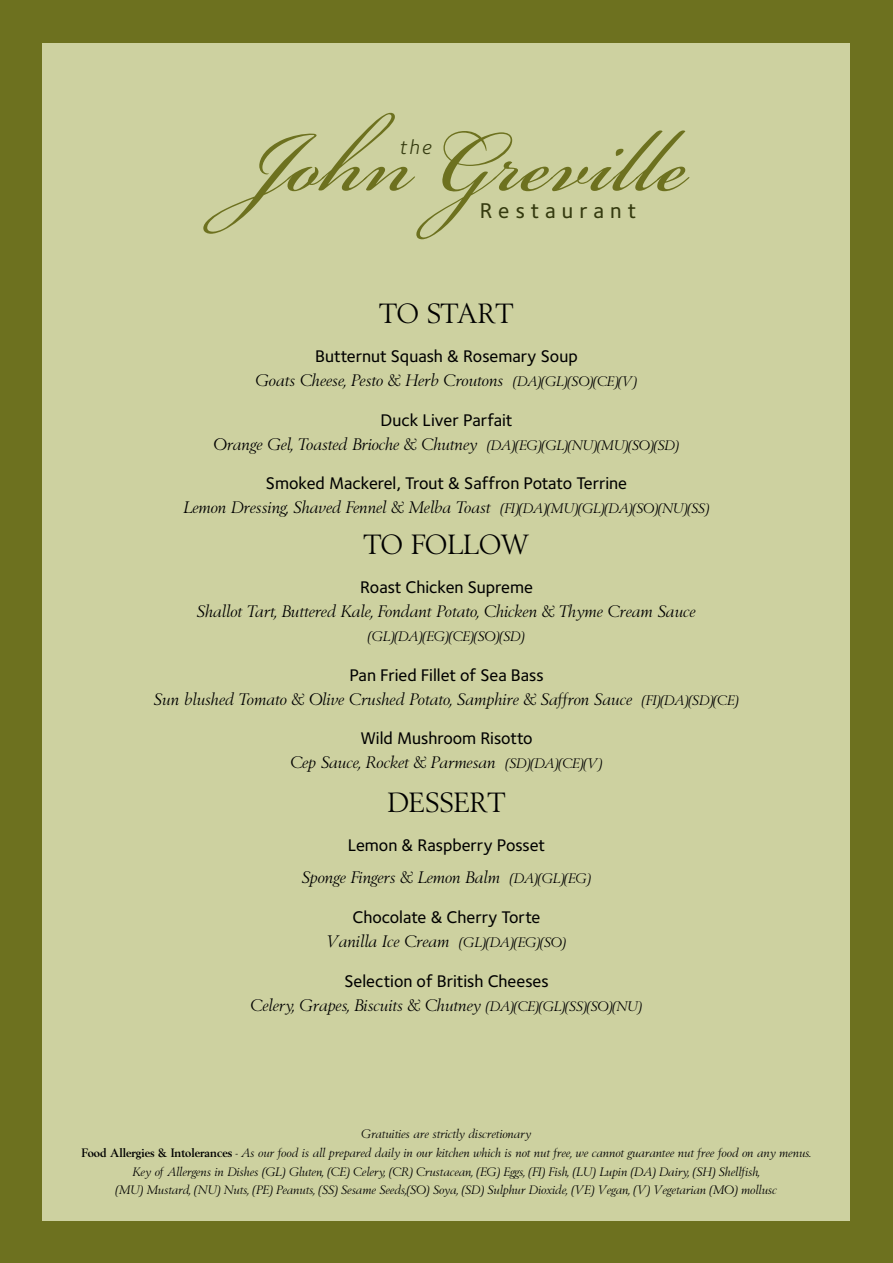
<style>
.page{position:relative;width:893px;height:1263px;background:#6d711f}
.page>*{position:absolute;margin:0;border:0;box-sizing:border-box;transform-origin:0 0}
.t1{font:135.45px "Bickham Script Pro";color:#6d711f}
.t2{font:29.1px "Berling";color:#000}
.t3{font:500 22.2px "Foundry Sterling";letter-spacing:.28em;color:#343a0f}
.t4{font:italic 20.55px "Foundry Sterling";color:#343a0f}
.t5{font:17.4px "Berling Itlic";color:#000}
.t6{font:500 17.4px "Foundry Sterling";color:#000}
.t7{font:14.4px "Berling Itlic";color:#000}
.t8{font:12.75px/18.9px "Berling Itlic";color:#000;text-align:center}
.s1{font-size:14.4px}
.s2{font-size:17.4px}
.s3{font-family:"Berling Bld"}
</style>
<div class="page">
<div style="left:43px;top:43px;width:807px;height:1177px;background:#cdd1a0"></div>
<h1 class="t1" style="left:243px;top:64px;width:446px">John Greville</h1>
<p class="t4" style="left:399px;top:135px;width:33px">the</p>
<p class="t3" style="left:480px;top:198px;width:158px">Restaurant</p>
<h2 class="t2" style="left:379px;top:294px;width:136px">TO START</h2>
<p class="t6" style="left:315px;top:346px;width:264px">Butternut Squash &amp; Rosemary Soup</p>
<p class="t5" style="left:256px;top:369px;width:383px">Goats Cheese, Pesto &amp; Herb Croutons <span class="s1">(DA)(GL)(SO)(CE)(V)</span></p>
<p class="t6" style="left:381px;top:410px;width:133px">Duck Liver Parfait</p>
<p class="t5" style="left:214px;top:432px;width:467px">Orange Gel, Toasted Brioche &amp; Chutney <span class="s1">(DA)(EG)(GL)(NU)(MU)(SO)(SD)</span></p>
<p class="t6" style="left:266px;top:473px;width:363px">Smoked Mackerel, Trout &amp; Saffron Potato Terrine</p>
<p class="t5" style="left:184px;top:496px;width:527px">Lemon Dressing, Shaved Fennel &amp; Melba Toast <span class="s1">(FI)(DA)(MU)(GL)(DA)(SO)(NU)(SS)</span></p>
<h2 class="t2" style="left:363px;top:525px;width:168px">TO FOLLOW</h2>
<p class="t6" style="left:360px;top:577px;width:174px">Roast Chicken Supreme</p>
<p class="t5" style="left:197px;top:600px;width:500px">Shallot Tart, Buttered Kale, Fondant Potato, Chicken &amp; Thyme Cream Sauce</p>
<p class="t7" style="left:368px;top:627px;width:158px">(GL)(DA)(EG)(CE)(SO)(SD)</p>
<p class="t6" style="left:349px;top:665px;width:196px">Pan Fried Fillet of Sea Bass</p>
<p class="t5" style="left:154px;top:687px;width:586px">Sun blushed Tomato &amp; Olive Crushed Potato, Samphire &amp; Saffron Sauce <span class="s1">(FI)(DA)(SD)(CE)</span></p>
<p class="t6" style="left:360px;top:728px;width:174px">Wild Mushroom Risotto</p>
<p class="t5" style="left:291px;top:751px;width:313px">Cep Sauce, Rocket &amp; Parmesan <span class="s1">(SD)(DA)(CE)(V)</span></p>
<h2 class="t2" style="left:387px;top:782px;width:120px">DESSERT</h2>
<p class="t6" style="left:348px;top:835px;width:199px">Lemon &amp; Raspberry Posset</p>
<p class="t5" style="left:302px;top:866px;width:290px">Sponge Fingers &amp; Lemon Balm <span class="s1">(DA)(GL)(EG)</span></p>
<p class="t6" style="left:353px;top:907px;width:189px">Chocolate &amp; Cherry Torte</p>
<p class="t7" style="left:327px;top:933px;width:241px"><span class="s2">Vanilla Ice Cream</span> (GL)(DA)(EG)(SO)</p>
<p class="t6" style="left:344px;top:971px;width:206px">Selection of British Cheeses</p>
<p class="t5" style="left:251px;top:993px;width:393px">Celery, Grapes, Biscuits &amp; Chutney <span class="s1">(DA)(CE)(GL)(SS)(SO)(NU)</span></p>
<p class="t8" style="left:82px;top:1125px;width:731px">Gratuities are strictly discretionary<br><span class="s3">Food Allergies &amp; Intolerances</span> - As our food is all prepared daily in our kitchen which is not nut free, we cannot guarantee nut free food on any menus.<br>Key of Allergens in Dishes (GL) Gluten, (CE) Celery, (CR) Crustacean, (EG) Eggs, (FI) Fish, (LU) Lupin (DA) Dairy, (SH) Shellfish,<br>(MU) Mustard, (NU) Nuts, (PE) Peanuts, (SS) Sesame Seeds,(SO) Soya, (SD) Sulphur Dioxide, (VE) Vegan, (V) Vegetarian (MO) mollusc</p>
</div>
